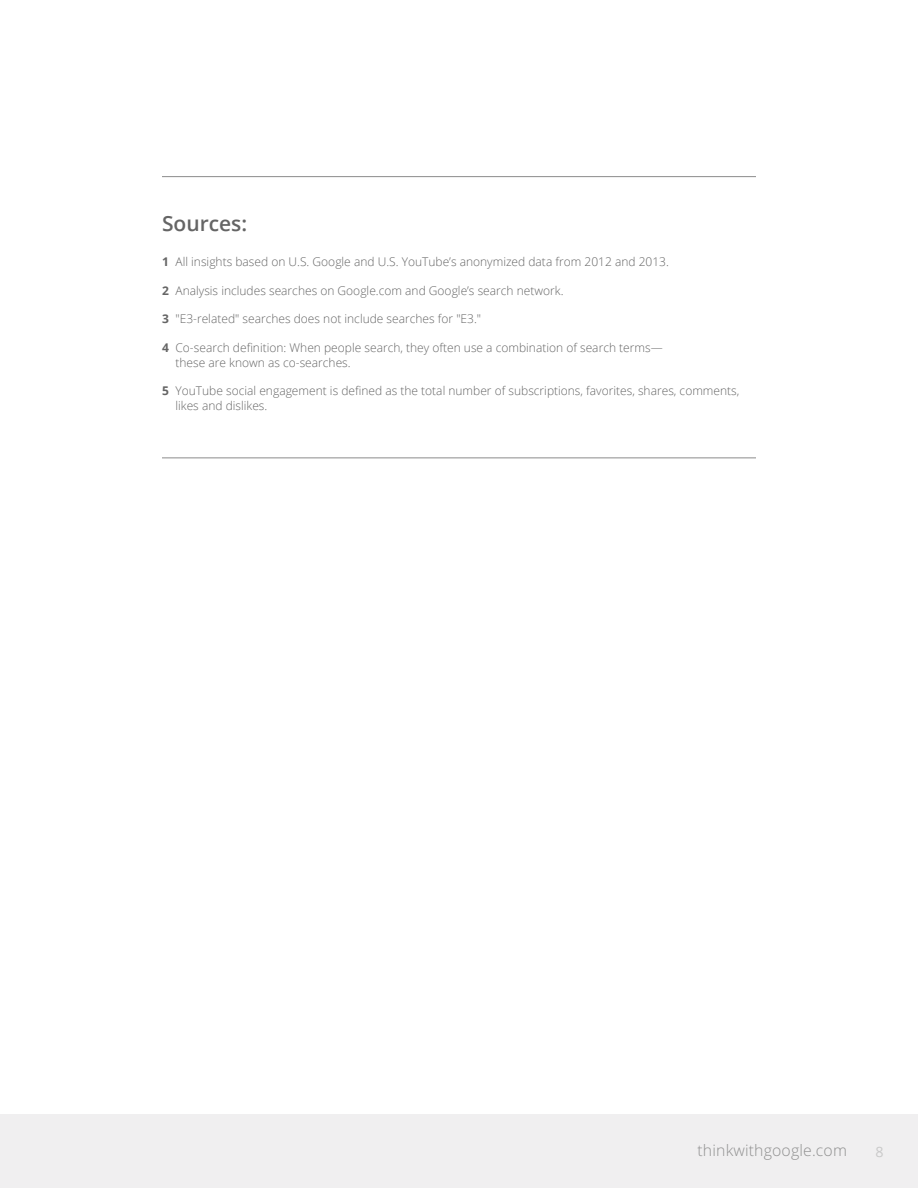
<style>
.page{position:relative;width:918px;height:1188px;background:#fff}
.page>*{position:absolute;margin:0;border:0;box-sizing:border-box;transform-origin:0 0}
.t1{font:600 21px "Open Sans";color:#656565}
.t2{font:300 15.75px "Open Sans";letter-spacing:.01em;color:#909090}
.t3{font:14.25px "Open Sans";color:#c9c9c9}
.t4{font:300 12px/15px "Open Sans";color:#656565}
.s1{font-weight:700}
</style>
<div class="page">
<hr style="left:162px;top:176px;width:594px;height:1px;background:#8b8b8b">
<hr style="left:162px;top:458px;width:594px;height:1px;background:#8b8b8b">
<div style="left:0;top:1114px;width:918px;height:74px;background:#f0eff0"></div>
<p class="t1" style="left:162px;top:209px;width:87px">Sources:</p>
<p class="t4" style="left:162px;top:254px;width:508px"><span class="s1">1</span> All insights based on U.S. Google and U.S. YouTube’s anonymized data from 2012 and 2013.</p>
<p class="t4" style="left:162px;top:283px;width:403px"><span class="s1">2</span> Analysis includes searches on Google.com and Google’s search network.</p>
<p class="t4" style="left:162px;top:311px;width:321px"><span class="s1">3</span> "E3-related" searches does not include searches for "E3."</p>
<p class="t4" style="left:176px;top:340px;width:489px;text-indent:-14px"><span class="s1">4</span> Co-search definition: When people search, they often use a combination of search terms— these are known as co-searches.</p>
<p class="t4" style="left:176px;top:383px;width:565px;text-indent:-14px"><span class="s1">5</span> YouTube social engagement is defined as the total number of subscriptions, favorites, shares, comments, likes and dislikes.</p>
<h2 class="t2" style="left:698px;top:1140px;width:151px">thinkwithgoogle.com</h2>
<p class="t3" style="left:876px;top:1142px;width:10px">8</p>
</div>
